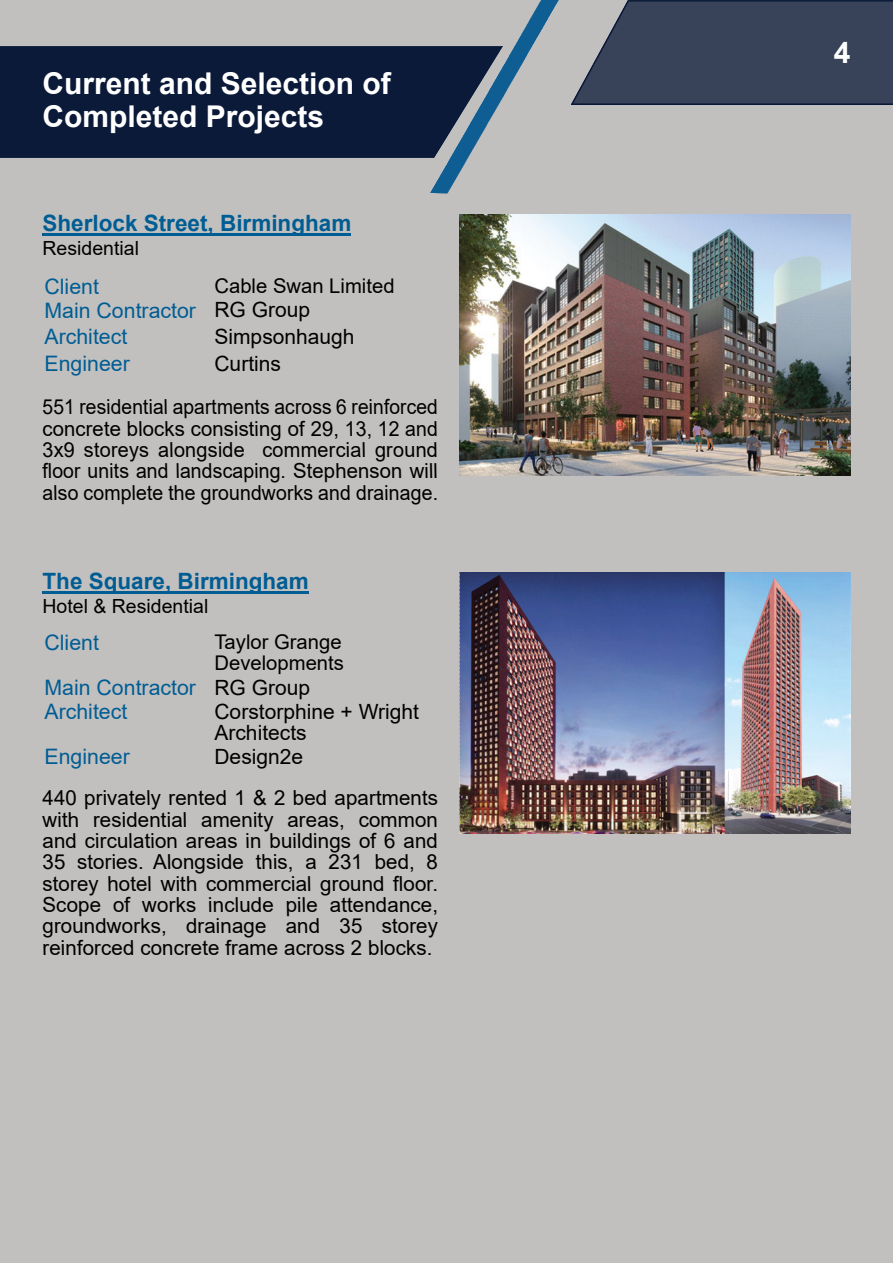
<style>
.page{position:relative;width:893px;height:1263px;background:#fff}
.page>*{position:absolute;margin:0;border:0;box-sizing:border-box;transform-origin:0 0}
.t1{font:700 30px/33.5px "Arial";color:#fff}
.t2{font:700 22.5px "Arial";color:#005d94}
.t3{font:21.3px/26.7px "Arial";color:#005d94}
.t4{font:21px/21.8px "Arial";color:#000}
.t5{font:20.7px/21.5px "Arial";color:#000;text-align:justify}
.t6{font:20.7px/21.5px "Arial";color:#000;text-align:justify;scale:.94 1}
.t7{font:20.25px/20.9px "Arial";color:#000}
.t8{font:19.5px "Arial";color:#000}
.s1{font-size:21px;color:#000}
</style>
<div class="page">
<div style="left:0;top:194px;width:893px;height:1069px;background:#c2c0bf"></div>
<hr style="left:43px;top:233px;width:308px;height:3px;background:#005d94">
<img style="left:459px;top:215px;width:392px;height:260px">
<hr style="left:43px;top:591px;width:266px;height:3px;background:#005d94">
<img style="left:459px;top:573px;width:391px;height:260px">
<img style="left:0;top:0;width:893px;height:194px">
<h1 class="t1" style="left:43px;top:69px;width:350px">Current and Selection of<br>Completed Projects</h1>
<p class="t2" style="left:43px;top:214px;width:310px">Sherlock Street, Birmingham</p>
<p class="t8" style="left:43px;top:241px;width:98px">Residential</p>
<p class="t3" style="left:45px;top:275px;width:56px">Client</p>
<p class="t7" style="left:214px;top:277px;width:182px">Cable Swan Limited</p>
<p class="t3" style="left:45px;top:299px;width:267px">Main Contractor <span class="s1">RG Group<br></span>Architect</p>
<p class="t4" style="left:214px;top:328px;width:142px">Simpsonhaugh</p>
<p class="t3" style="left:45px;top:352px;width:87px">Engineer</p>
<p class="t4" style="left:214px;top:354px;width:68px">Curtins</p>
<p class="t6" style="left:43px;top:398px;width:423px">551 residential apartments across 6 reinforced concrete blocks consisting of 29, 13, 12 and 3x9 storeys alongside commercial ground floor units and landscaping. Stephenson will also complete the groundworks and drainage.</p>
<p class="t2" style="left:43px;top:573px;width:268px">The Square, Birmingham</p>
<p class="t8" style="left:43px;top:599px;width:167px">Hotel &amp; Residential</p>
<p class="t3" style="left:45px;top:631px;width:56px">Client</p>
<p class="t7" style="left:214px;top:633px;width:131px">Taylor Grange<br>Developments</p>
<p class="t3" style="left:45px;top:677px;width:267px;line-height:24.2px">Main Contractor <span class="s1">RG Group<br></span>Architect</p>
<p class="t4" style="left:214px;top:702px;width:206px">Corstorphine + Wright<br>Architects</p>
<p class="t3" style="left:45px;top:745px;width:87px">Engineer</p>
<p class="t4" style="left:214px;top:747px;width:90px">Design2e</p>
<p class="t5" style="left:43px;top:789px;width:397px">440 privately rented 1 &amp; 2 bed apartments with residential amenity areas, common and circulation areas in buildings of 6 and 35 stories. Alongside this, a 231 bed, 8 storey hotel with commercial ground floor.<br>Scope of works include pile attendance, groundworks, drainage and 35 storey reinforced concrete frame across 2 blocks.</p>
<h1 class="t1" style="left:834px;top:39px;width:18px">4</h1>
</div>
